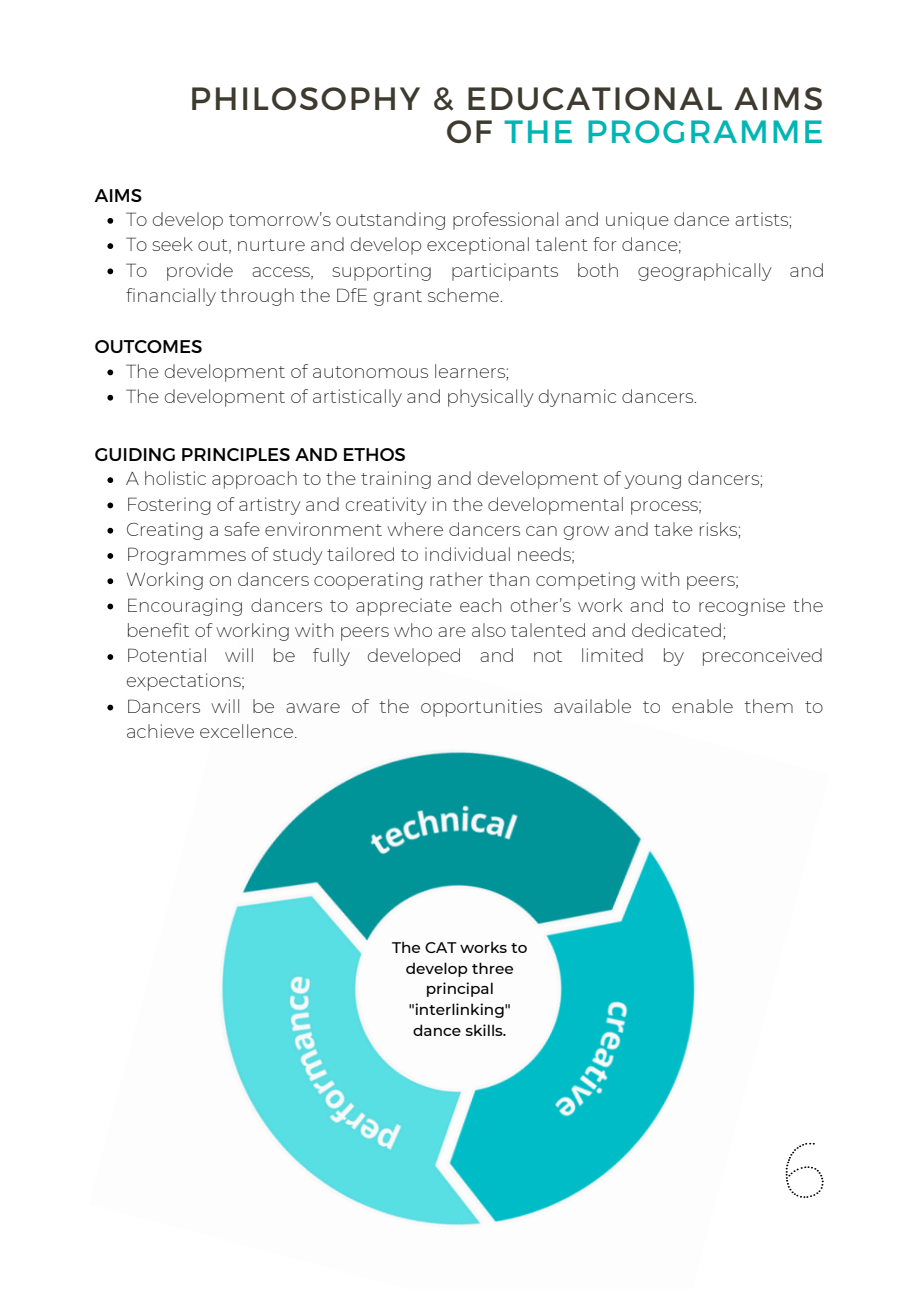
<style>
.page{position:relative;width:918px;height:1289px;background:#fff}
.page>*{position:absolute;margin:0;border:0;box-sizing:border-box;transform-origin:0 0}
.t1{font:32.1px/33.3px "Montserrat";letter-spacing:.06em;color:#3e3a2f;text-align:right}
.t2{font:200 18.3px/25.2px "Montserrat";color:#000}
.t3{font:18.3px "Montserrat";color:#000}
.t4{font:500 15.3px/20.7px "Montserrat";color:#000;text-align:center}
.s1{color:#00b5b3}
</style>
<div class="page">
<img style="left:108px;top:656px;width:701px;height:570px">
<svg style="left:786px;top:1142px;width:38px;height:55px"></svg>
<svg style="left:107px;top:477px;width:6px;height:6px"></svg>
<svg style="left:107px;top:502px;width:6px;height:6px"></svg>
<svg style="left:107px;top:527px;width:6px;height:6px"></svg>
<svg style="left:107px;top:553px;width:6px;height:5px"></svg>
<svg style="left:107px;top:578px;width:6px;height:6px"></svg>
<svg style="left:107px;top:603px;width:6px;height:6px"></svg>
<svg style="left:107px;top:654px;width:6px;height:5px"></svg>
<svg style="left:107px;top:704px;width:6px;height:6px"></svg>
<svg style="left:107px;top:218px;width:6px;height:6px"></svg>
<svg style="left:107px;top:243px;width:6px;height:6px"></svg>
<svg style="left:107px;top:268px;width:6px;height:6px"></svg>
<svg style="left:107px;top:369px;width:6px;height:6px"></svg>
<svg style="left:107px;top:395px;width:6px;height:5px"></svg>
<p class="t1" style="left:189px;top:80px;width:636px">PHILOSOPHY &amp; EDUCATIONAL AIMS<br>OF <span class="s1">THE PROGRAMME</span></p>
<p class="t3" style="left:95px;top:183px;width:49px">AIMS</p>
<p class="t2" style="left:126px;top:207px;width:668px">To develop tomorrow’s outstanding professional and unique dance artists;</p>
<p class="t2" style="left:126px;top:232px;width:557px">To seek out, nurture and develop exceptional talent for dance;</p>
<p class="t2" style="left:126px;top:257px;width:700px">To provide access, supporting participants both geographically and financially through the DfE grant scheme.</p>
<p class="t3" style="left:95px;top:335px;width:109px">OUTCOMES</p>
<p class="t2" style="left:126px;top:358px;width:385px">The development of autonomous learners;</p>
<p class="t2" style="left:126px;top:383px;width:573px">The development of artistically and physically dynamic dancers.</p>
<h1 class="t3" style="left:95px;top:442px;width:313px">GUIDING PRINCIPLES AND ETHOS</h1>
<h2 class="t2" style="left:126px;top:466px;width:639px">A holistic approach to the training and development of young dancers;</h2>
<p class="t2" style="left:126px;top:491px;width:578px">Fostering of artistry and creativity in the developmental process;</p>
<p class="t2" style="left:126px;top:516px;width:617px">Creating a safe environment where dancers can grow and take risks;</p>
<p class="t2" style="left:126px;top:542px;width:451px">Programmes of study tailored to individual needs;</p>
<h2 class="t2" style="left:126px;top:567px;width:614px">Working on dancers cooperating rather than competing with peers;</h2>
<p class="t2" style="left:126px;top:592px;width:699px">Encouraging dancers to appreciate each other’s work and to recognise the benefit of working with peers who are also talented and dedicated;</p>
<p class="t2" style="left:126px;top:643px;width:699px">Potential will be fully developed and not limited by preconceived expectations;</p>
<h2 class="t2" style="left:126px;top:693px;width:699px">Dancers will be aware of the opportunities available to enable them to achieve excellence.</h2>
<p class="t4" style="left:392px;top:936px;width:137px">The CAT works to develop three principal "interlinking" dance skills.</p>
</div>
